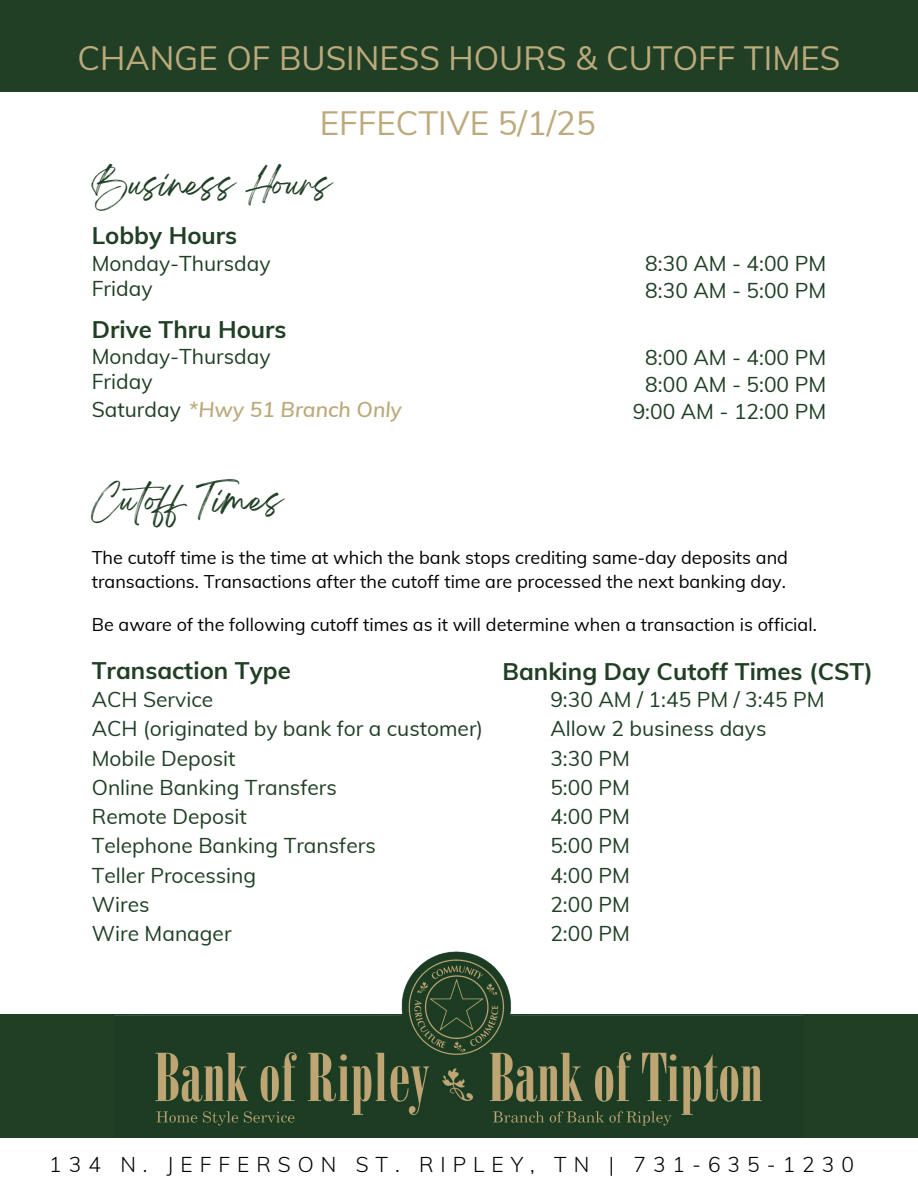
<style>
.page{position:relative;width:918px;height:1188px;background:#fff}
.page>*{position:absolute;margin:0;border:0;box-sizing:border-box;transform-origin:0 0}
.t1{font:33px "Muli";color:#bcaa7c}
.t2{font:30px "Breathing";color:#203f25}
.t3{font:700 24px "Muli";color:#203f25}
.t4{font:21px/29.2px "Muli";color:#203f25}
.t5{font:300 21px "Muli";letter-spacing:.335em;color:#000}
.t6{font:italic 600 21px "Muli";color:#bcaa7c}
.t7{font:18px/24.8px "Muli";color:#000}
.s1{font-weight:400;font-style:normal;color:#203f25}
</style>
<div class="page">
<div style="left:0;top:1014px;width:918px;height:124px;background:#203f25"></div>
<img style="left:115px;top:951px;width:688px;height:176px">
<div style="left:0;top:0;width:918px;height:92px;background:#203f25"></div>
<h1 class="t1" style="left:78px;top:37px;width:764px">CHANGE OF BUSINESS HOURS &amp; CUTOFF TIMES</h1>
<h1 class="t1" style="left:320px;top:102px;width:277px">EFFECTIVE 5/1/25</h1>
<h4 class="t2" style="left:92px;top:175px;width:241px">Business Hours</h4>
<h2 class="t3" style="left:92px;top:220px;width:147px">Lobby Hours</h2>
<h3 class="t4" style="left:92px;top:249px;width:180px">Monday-Thursday</h3>
<h6 class="t4" style="left:645px;top:249px;width:182px">8:30 AM - 4:00 PM</h6>
<h6 class="t4" style="left:92px;top:274px;width:62px">Friday</h6>
<h6 class="t4" style="left:645px;top:276px;width:182px">8:30 AM - 5:00 PM</h6>
<h3 class="t3" style="left:92px;top:314px;width:196px">Drive Thru Hours</h3>
<h6 class="t4" style="left:92px;top:342px;width:180px">Monday-Thursday</h6>
<h6 class="t4" style="left:92px;top:367px;width:62px">Friday</h6>
<h6 class="t6" style="left:92px;top:396px;width:312px"><span class="s1">Saturday</span> *Hwy 51 Branch Only</h6>
<h4 class="t4" style="left:633px;top:343px;width:195px;line-height:27px;text-align:right">8:00 AM - 4:00 PM<br>8:00 AM - 5:00 PM<br>9:00 AM - 12:00 PM</h4>
<h2 class="t2" style="left:92px;top:491px;width:192px">Cutoff Times</h2>
<h3 class="t7" style="left:92px;top:544px;width:698px">The cutoff time is the time at which the bank stops crediting same-day deposits and transactions. Transactions after the cutoff time are processed the next banking day.</h3>
<h6 class="t7" style="left:92px;top:612px;width:727px">Be aware of the following cutoff times as it will determine when a transaction is official.</h6>
<p class="t3" style="left:92px;top:655px;width:201px">Transaction Type</p>
<p class="t3" style="left:503px;top:656px;width:372px">Banking Day Cutoff Times (CST)</p>
<h3 class="t4" style="left:92px;top:685px;width:393px">ACH Service<br>ACH (originated by bank for a customer)<br>Mobile Deposit<br>Online Banking Transfers<br>Remote Deposit<br>Telephone Banking Transfers<br>Teller Processing<br>Wires<br>Wire Manager</h3>
<h6 class="t4" style="left:550px;top:685px;width:276px">9:30 AM / 1:45 PM / 3:45 PM<br>Allow 2 business days<br>3:30 PM<br>5:00 PM<br>4:00 PM<br>5:00 PM<br>4:00 PM<br>2:00 PM<br>2:00 PM</h6>
<p class="t5" style="left:49px;top:1151px;width:806px">134 N. JEFFERSON ST. RIPLEY, TN | 731-635-1230</p>
</div>
